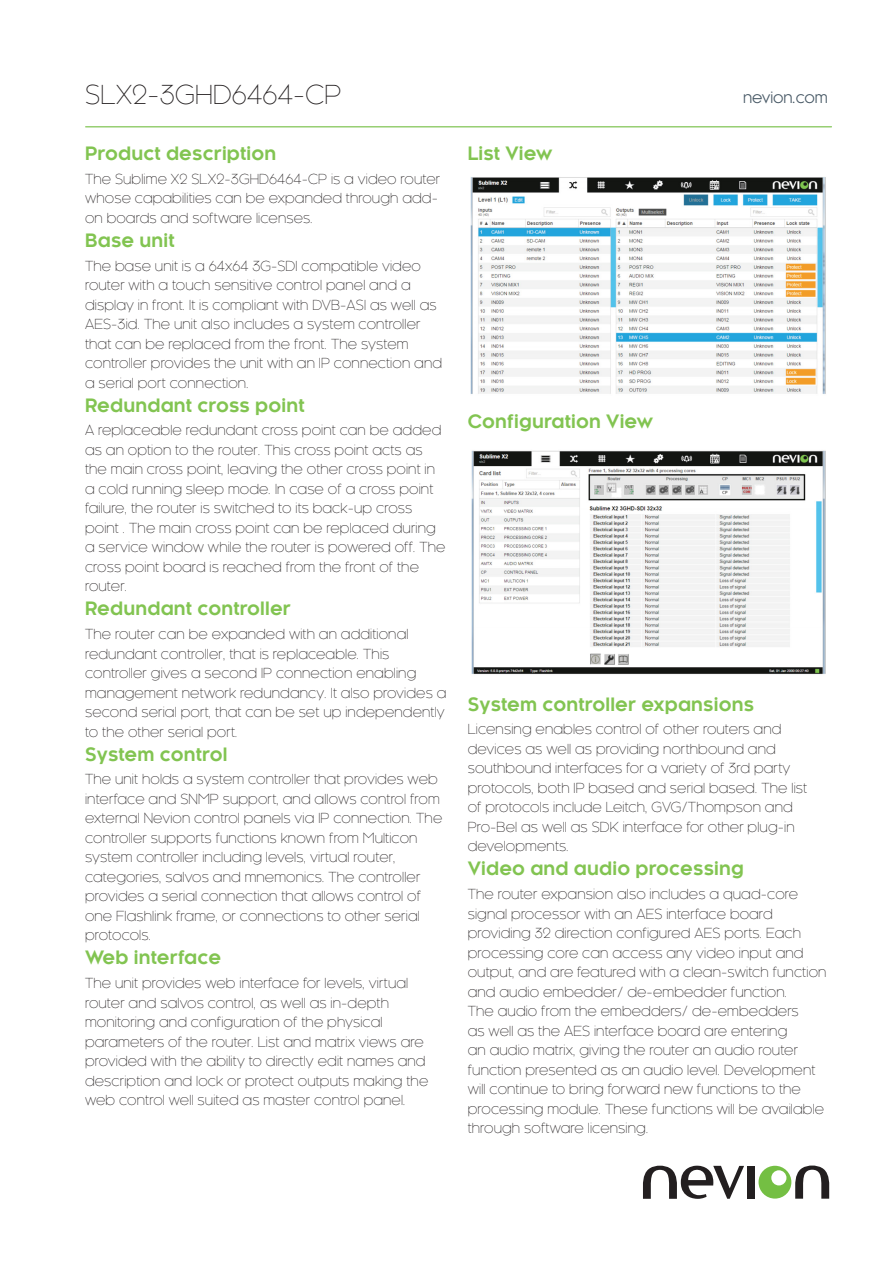
<style>
.page{position:relative;width:893px;height:1263px;background:#fff}
.page>*{position:absolute;margin:0;border:0;box-sizing:border-box;transform-origin:0 0}
.Product_model_number{font:300 25.5px "Kessel 105";letter-spacing:.01em;color:#231f20}
.Head_3{font:700 18px "Kessel 105";letter-spacing:.01em;color:#82c451}
.t1{font:15px "Kessel 105";letter-spacing:-.01em;color:#475865}
.Paragraph_content{font:300 13.5px/19.5px "Kessel 105";letter-spacing:.01em;color:#231f20}
</style>
<div class="page">
<svg style="left:643px;top:1166px;width:101px;height:33px"></svg>
<div style="left:748px;top:1166px;width:7px;height:32px;background:#231f20"></div>
<svg style="left:758px;top:1165px;width:71px;height:34px"></svg>
<hr style="left:86px;top:126px;width:745px;height:1px;background:#74bf43">
<img style="left:470px;top:177px;width:356px;height:217px">
<img style="left:471px;top:450px;width:355px;height:225px">
<p class="Product_model_number" style="left:85px;top:80px;width:258px">SLX2-3GHD6464-CP</p>
<p class="Head_3" style="left:85px;top:143px;width:193px">Product description</p>
<p class="Paragraph_content" style="left:85px;top:169px;width:357px">The Sublime X2 SLX2-3GHD6464-CP is a video router whose capabilities can be expanded through add&shy;on boards and software licenses.</p>
<p class="Head_3" style="left:85px;top:230px;width:91px">Base unit</p>
<p class="Paragraph_content" style="left:85px;top:256px;width:359px">The base unit is a 64x64 3G-SDI compatible video router with a touch sensitive control panel and a display in front. It is compliant with DVB-ASI as well as AES-3id. The unit also includes a system controller that can be replaced from the front. The system controller provides the unit with an IP connection and a serial port connection.</p>
<p class="Head_3" style="left:85px;top:395px;width:221px">Redundant cross point</p>
<p class="Paragraph_content" style="left:85px;top:421px;width:362px">A replaceable redundant cross point can be added as an option to the router. This cross point acts as the main cross point, leaving the other cross point in a cold running sleep mode. In case of a cross point failure, the router is switched to its back-up cross point . The main cross point can be replaced during a service window while the router is powered off. The cross point board is reached from the front of the router.</p>
<p class="Head_3" style="left:85px;top:599px;width:207px">Redundant controller</p>
<p class="Paragraph_content" style="left:85px;top:624px;width:363px">The router can be expanded with an additional redundant controller, that is replaceable. This controller gives a second IP connection enabling management network redundancy. It also provides a second serial port, that can be set up independently to the other serial port.</p>
<p class="Head_3" style="left:85px;top:744px;width:144px">System control</p>
<p class="Paragraph_content" style="left:85px;top:770px;width:359px">The unit holds a system controller that provides web interface and SNMP support, and allows control from external Nevion control panels via IP connection. The controller supports functions known from Multicon system controller including levels, virtual router, categories, salvos and mnemonics. The controller provides a serial connection that allows control of one Flashlink frame, or connections to other serial protocols.</p>
<p class="Head_3" style="left:85px;top:948px;width:138px">Web interface</p>
<p class="Paragraph_content" style="left:85px;top:973px;width:345px">The unit provides web interface for levels, virtual router and salvos control, as well as in-depth monitoring and configuration of the physical parameters of the router. List and matrix views are provided with the ability to directly edit names and description and lock or protect outputs making the web control well suited as master control panel.</p>
<p class="Head_3" style="left:468px;top:143px;width:86px">List View</p>
<p class="t1" style="left:743px;top:90px;width:86px">nevion.com</p>
<p class="Head_3" style="left:468px;top:411px;width:187px">Configuration View</p>
<p class="Head_3" style="left:468px;top:694px;width:288px">System controller expansions</p>
<p class="Paragraph_content" style="left:468px;top:720px;width:341px">Licensing enables control of other routers and devices as well as providing northbound and southbound interfaces for a variety of 3rd party protocols, both IP based and serial based. The list of protocols include Leitch, GVG/Thompson and Pro-Bel as well as SDK interface for other plug-in developments.</p>
<p class="Head_3" style="left:468px;top:859px;width:278px">Video and audio processing</p>
<p class="Paragraph_content" style="left:468px;top:884px;width:360px">The router expansion also includes a quad-core signal processor with an AES interface board providing 32 direction configured AES ports. Each processing core can access any video input and output, and are featured with a clean-switch function and audio embedder/ de-embedder function.<br>The audio from the embedders/ de-embedders<br>as well as the AES interface board are entering<br>an audio matrix, giving the router an audio router function presented as an audio level. Development will continue to bring forward new functions to the processing module. These functions will be available through software licensing.</p>
</div>
